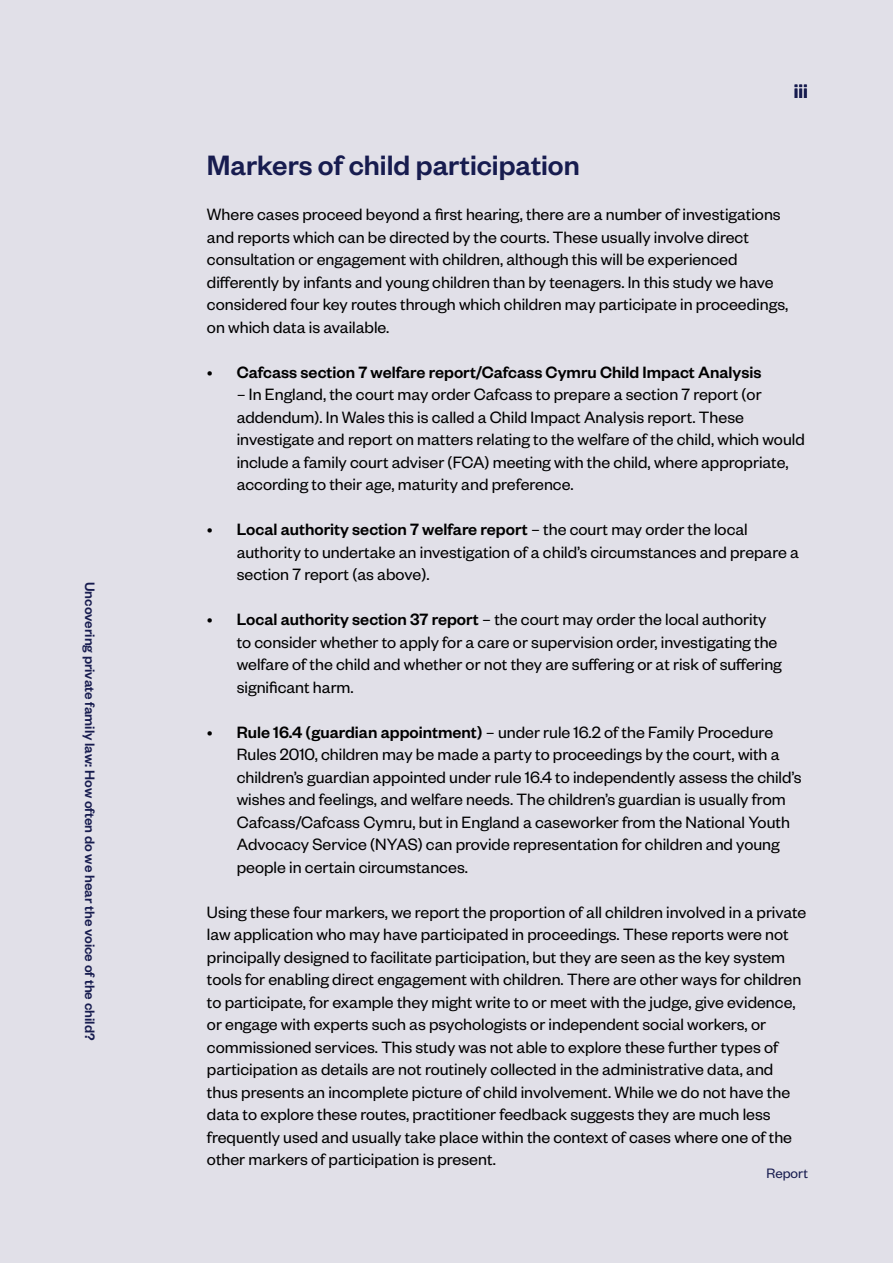
<style>
.page{position:relative;width:893px;height:1263px;background:#e1e0e8}
.page>*{position:absolute;margin:0;border:0;box-sizing:border-box;transform-origin:0 0}
.H2{font:500 30.75px "Founders Grotesk";color:#171c4f}
.t1{font:500 21.3px "Founders Grotesk";color:#171c4f}
.Body{font:18px/22.5px "Founders Grotesk";color:#000}
.t2{font:500 18px "Founders Grotesk";color:#000}
.t3{font:500 15px "Founders Grotesk";color:#171c4f}
.t4{font:15px "Founders Grotesk";color:#171c4f}
.s1{font-weight:400}
.s2{font-weight:500}
</style>
<div class="page">
<p class="t3" style="left:99px;top:582px;width:460px;rotate:90deg">Uncovering private family law: How often do we hear the voice of the child?</p>
<p class="t1" style="left:794px;top:78px;width:16px">iii</p>
<p class="H2" style="left:207px;top:146px;width:374px">Markers of child participation</p>
<p class="Body" style="left:207px;top:202px;width:583px">Where cases proceed beyond a first hearing, there are a number of investigations and reports which can be directed by the courts. These usually involve direct consultation or engagement with children, although this will be experienced differently by infants and young children than by teenagers. In this study we have considered four key routes through which children may participate in proceedings, on which data is available.</p>
<p class="t2" style="left:207px;top:361px;width:556px"><span class="s1">•</span> Cafcass section 7 welfare report/Cafcass Cymru Child Impact Analysis</p>
<p class="Body" style="left:237px;top:382px;width:570px">– In England, the court may order Cafcass to prepare a section 7 report (or addendum). In Wales this is called a Child Impact Analysis report. These investigate and report on matters relating to the welfare of the child, which would include a family court adviser (FCA) meeting with the child, where appropriate, according to their age, maturity and preference.</p>
<p class="Body" style="left:237px;top:517px;width:564px;text-indent:-30px">• <span class="s2">Local authority section 7 welfare report</span> – the court may order the local authority to undertake an investigation of a child’s circumstances and prepare a section 7 report (as above).</p>
<p class="Body" style="left:237px;top:607px;width:547px;text-indent:-30px">• <span class="s2">Local authority section 37 report</span> – the court may order the local authority to consider whether to apply for a care or supervision order, investigating the welfare of the child and whether or not they are suffering or at risk of suffering significant harm.</p>
<p class="Body" style="left:237px;top:720px;width:566px;text-indent:-30px">• <span class="s2">Rule 16.4 (guardian appointment)</span> – under rule 16.2 of the Family Procedure Rules 2010, children may be made a party to proceedings by the court, with a children’s guardian appointed under rule 16.4 to independently assess the child’s wishes and feelings, and welfare needs. The children’s guardian is usually from Cafcass/Cafcass Cymru, but in England a caseworker from the National Youth Advocacy Service (NYAS) can provide representation for children and young people in certain circumstances.</p>
<p class="Body" style="left:207px;top:900px;width:601px">Using these four markers, we report the proportion of all children involved in a private law application who may have participated in proceedings. These reports were not principally designed to facilitate participation, but they are seen as the key system tools for enabling direct engagement with children. There are other ways for children to participate, for example they might write to or meet with the judge, give evidence, or engage with experts such as psychologists or independent social workers, or commissioned services. This study was not able to explore these further types of participation as details are not routinely collected in the administrative data, and thus presents an incomplete picture of child involvement. While we do not have the data to explore these routes, practitioner feedback suggests they are much less frequently used and usually take place within the context of cases where one of the other markers of participation is present.</p>
<p class="t4" style="left:766px;top:1164px;width:43px">Report</p>
</div>
